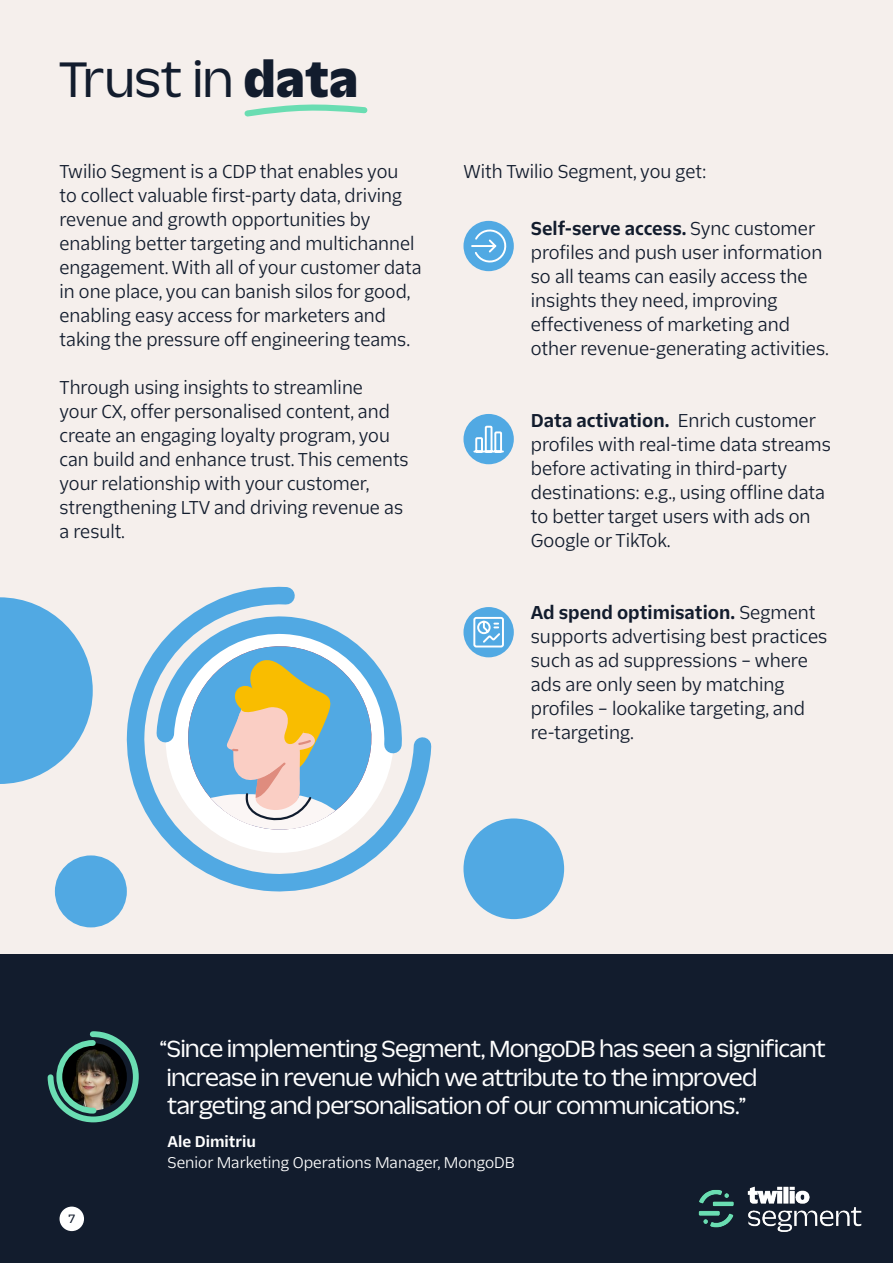
<style>
.page{position:relative;width:893px;height:1263px;background:#f5efec}
.page>*{position:absolute;margin:0;border:0;box-sizing:border-box;transform-origin:0 0}
.t1{font:500 48px "Twilio Sans Display";letter-spacing:.05em;color:#121c2d}
.t2{font:500 22.5px/28.5px "Twilio Sans Display";letter-spacing:.035em;color:#fff}
.t3{font:18px/24px "Twilio Sans Text";color:#121c2d}
.t4{font:15px "Twilio Sans Text";color:#fff}
.t5{font:700 15px "Twilio Sans Text";color:#fff}
.t6{font:500 11.7px "Twilio Sans Text";color:#121c2d}
.s1{font-weight:800}
.s2{font-weight:700}
</style>
<div class="page">
<div style="left:463px;top:818px;width:101px;height:101px;background:#51a9e3;border-radius:50%"></div>
<div style="left:55px;top:855px;width:72px;height:72px;background:#51a9e3;border-radius:50%"></div>
<svg style="left:0;top:597px;width:93px;height:187px"></svg>
<div style="left:0;top:954px;width:893px;height:309px;background:#121c2d"></div>
<svg style="left:244px;top:105px;width:124px;height:12px"></svg>
<img style="left:698px;top:1186px;width:163px;height:45px">
<div style="left:463px;top:221px;width:51px;height:50px;background:#51a9e3;border-radius:50%"></div>
<div style="left:463px;top:414px;width:51px;height:50px;background:#51a9e3;border-radius:50%"></div>
<div style="left:463px;top:607px;width:51px;height:50px;background:#51a9e3;border-radius:50%"></div>
<svg style="left:470px;top:228px;width:37px;height:36px"></svg>
<svg style="left:473px;top:425px;width:31px;height:28px"></svg>
<svg style="left:473px;top:616px;width:31px;height:32px"></svg>
<div style="left:60px;top:1206px;width:24px;height:25px;background:#fff;border-radius:50%"></div>
<svg style="left:114px;top:586px;width:318px;height:319px"></svg>
<svg style="left:183px;top:641px;width:194px;height:194px"></svg>
<svg style="left:47px;top:1031px;width:92px;height:92px"></svg>
<h1 class="t1" style="left:60px;top:51px;width:299px">Trust in <span class="s1">data</span></h1>
<p class="t3" style="left:60px;top:160px;width:363px">Twilio Segment is a CDP that enables you<br>to collect valuable first-party data, driving revenue and growth opportunities by enabling better targeting and multichannel engagement. With all of your customer data in one place, you can banish silos for good, enabling easy access for marketers and taking the pressure off engineering teams.</p>
<p class="t3" style="left:60px;top:376px;width:351px">Through using insights to streamline<br>your CX, offer personalised content, and create an engaging loyalty program, you can build and enhance trust. This cements your relationship with your customer, strengthening LTV and driving revenue as a result.</p>
<p class="t3" style="left:463px;top:160px;width:244px">With Twilio Segment, you get:</p>
<p class="t3" style="left:531px;top:216px;width:300px"><span class="s2">Self-serve access.</span> Sync customer profiles and push user information so all teams can easily access the insights they need, improving effectiveness of marketing and other revenue-generating activities.</p>
<p class="t3" style="left:531px;top:408px;width:302px"><span class="s2">Data activation.</span> Enrich customer profiles with real-time data streams before activating in third-party destinations: e.g., using offline data to better target users with ads on<br>Google or TikTok.</p>
<p class="t3" style="left:531px;top:600px;width:298px"><span class="s2">Ad spend optimisation.</span> Segment supports advertising best practices such as ad suppressions – where ads are only seen by matching profiles – lookalike targeting, and re-targeting.</p>
<p class="t6" style="left:68px;top:1211px;width:8px">7</p>
<p class="t2" style="left:168px;top:1034px;width:659px;text-indent:-7px">“Since implementing Segment, MongoDB has seen a significant increase in revenue which we attribute to the improved targeting and personalisation of our communications.”</p>
<p class="t5" style="left:168px;top:1132px;width:90px">Ale Dimitriu</p>
<p class="t4" style="left:168px;top:1153px;width:349px">Senior Marketing Operations Manager, MongoDB</p>
</div>
